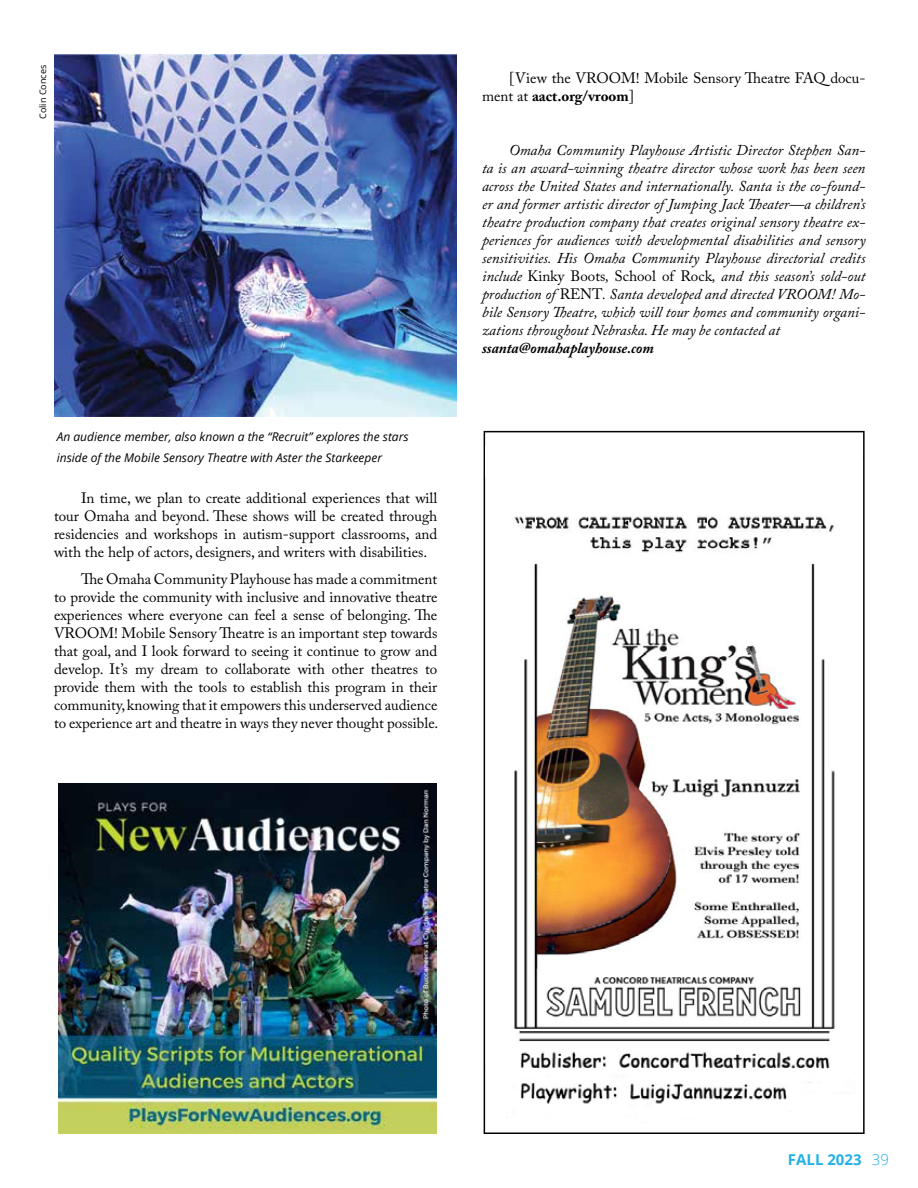
<style>
.page{position:relative;width:918px;height:1188px;background:#fff}
.page>*{position:absolute;margin:0;border:0;box-sizing:border-box;transform-origin:0 0}
.t1{font:15px/18px "Adobe Caslon Pro";color:#000;text-align:justify}
.t2{font:italic 15px/18px "Adobe Caslon Pro";color:#000;text-align:justify}
.t3{font:italic 700 15px "Adobe Caslon Pro";color:#000}
.t4{font:700 15px "Open Sans";color:#23b0e6}
.t5{font:italic 12px/21px "Open Sans";color:#000}
.t6{font:9px "Open Sans";color:#000}
.s1{font-weight:700}
.s2{font-style:normal}
.s3{font-weight:300}
</style>
<div class="page">
<img style="left:514px;top:516px;width:321px;height:588px">
<div style="left:484px;top:431px;width:381px;height:703px;border:2px solid #000101"></div>
<div style="left:486px;top:446px;width:377px;height:30px;background:#fff"></div>
<img style="left:58px;top:783px;width:378px;height:351px">
<img style="left:54px;top:54px;width:403px;height:363px">
<p class="t6" style="left:37px;top:119px;width:55px;rotate:-90deg">Colin Conces</p>
<p class="t5" style="left:57px;top:425px;width:353px">An audience member, also known a the “Recruit” explores the stars inside of the Mobile Sensory Theatre with Aster the Starkeeper</p>
<p class="t1" style="left:54px;top:489px;width:385px;text-indent:27px">In time, we plan to create additional experiences that will tour Omaha and beyond. These shows will be created through residencies and workshops in autism-support classrooms, and with the help of actors, designers, and writers with disabilities.</p>
<p class="t1" style="left:54px;top:570px;width:386px;text-indent:27px">The Omaha Community Playhouse has made a commitment to provide the community with inclusive and innovative theatre experiences where everyone can feel a sense of belonging. The VROOM! Mobile Sensory Theatre is an important step towards that goal, and I look forward to seeing it continue to grow and develop. It’s my dream to collaborate with other theatres to provide them with the tools to establish this program in their community, knowing that it empowers this underserved audience to experience art and theatre in ways they never thought possible.</p>
<p class="t1" style="left:482px;top:69px;width:385px;text-indent:27px">[View the VROOM! Mobile Sensory Theatre FAQ docu&shy;ment at <span class="s1">aact.org/vroom</span>]</p>
<p class="t2" style="left:482px;top:141px;width:385px;text-indent:27px">Omaha Community Playhouse Artistic Director Stephen San&shy;ta is an award-winning theatre director whose work has been seen across the United States and internationally. Santa is the co-found&shy;er and former artistic director of Jumping Jack Theater—a children’s theatre production company that creates original sensory theatre ex&shy;periences for audiences with developmental disabilities and sensory sensitivities. His Omaha Community Playhouse directorial credits include <span class="s2">Kinky Boots</span>, <span class="s2">School of Rock</span>, and this season’s sold-out production of <span class="s2">RENT</span>. Santa developed and directed VROOM! Mo&shy;bile Sensory Theatre, which will tour homes and community organi&shy;zations throughout Nebraska. He may be contacted at</p>
<p class="t3" style="left:482px;top:339px;width:173px">ssanta@omahaplayhouse.com</p>
<p class="t4" style="left:788px;top:1149px;width:103px">FALL 2023 <span class="s3">39</span></p>
</div>
